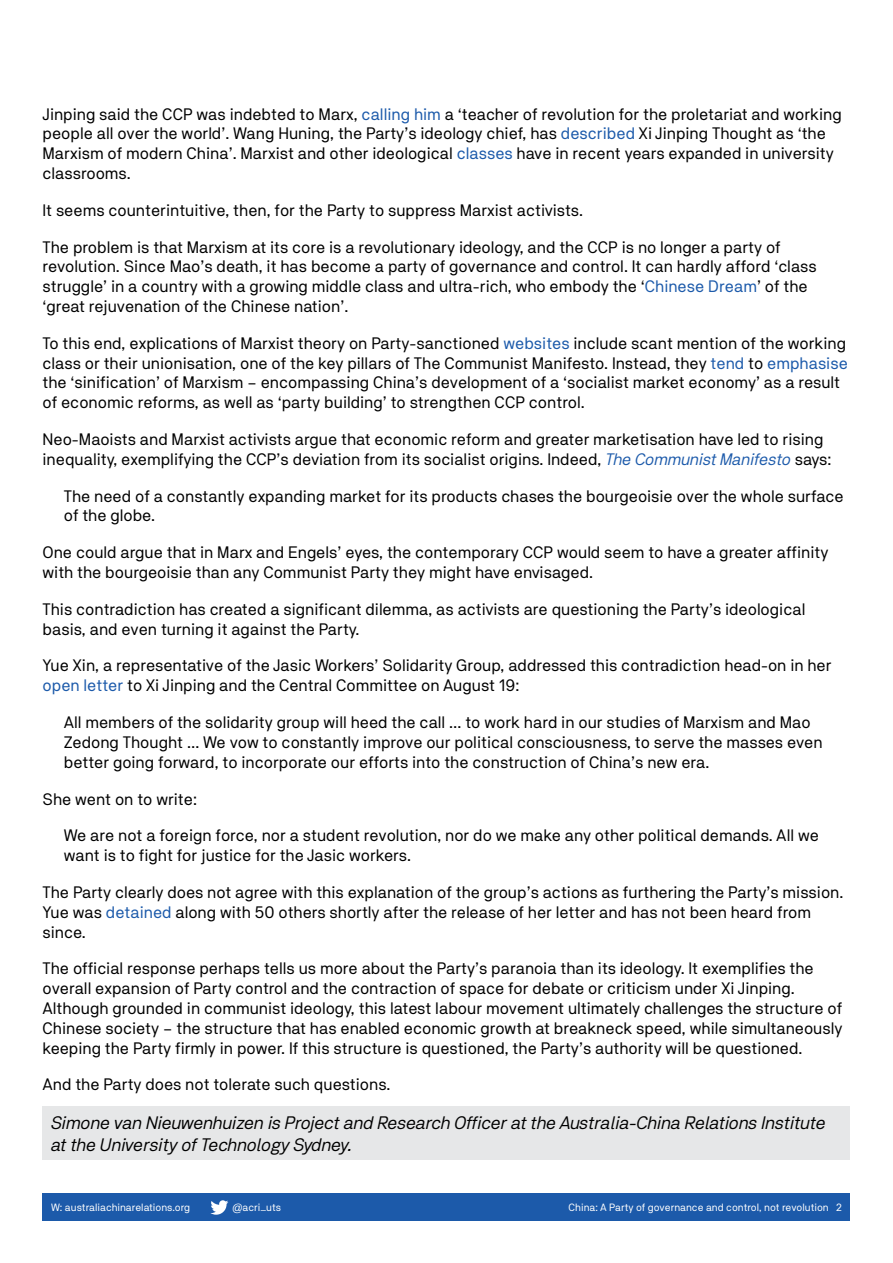
<style>
.page{position:relative;width:893px;height:1263px;background:#fff}
.page>*{position:absolute;margin:0;border:0;box-sizing:border-box;transform-origin:0 0}
.t1{font:italic 18px/21.6px "NB Akademie Std";color:#000}
.t2{font:16.5px/19.8px "NB Akademie Std";color:#000}
.t3{font:10.5px "NB Akademie Std";color:#fff}
.s1{color:#1c5aaa}
.s2{font-style:italic;color:#1c5aaa}
</style>
<div class="page">
<div style="left:43px;top:1193px;width:807px;height:27px;background:#1c5aaa"></div>
<svg style="left:210px;top:1200px;width:18px;height:15px"></svg>
<div style="left:43px;top:1106px;width:807px;height:53px;background:#e6e7e8"></div>
<p class="t2" style="left:43px;top:104px;width:801px">Jinping said the CCP was indebted to Marx, <span class="s1">calling him</span> a ‘teacher of revolution for the proletariat and working people all over the world’. Wang Huning, the Party’s ideology chief, has <span class="s1">described</span> Xi Jinping Thought as ‘the Marxism of modern China’. Marxist and other ideological <span class="s1">classes</span> have in recent years expanded in university classrooms.</p>
<p class="t2" style="left:43px;top:200px;width:542px">It seems counterintuitive, then, for the Party to suppress Marxist activists.</p>
<p class="t2" style="left:43px;top:237px;width:776px">The problem is that Marxism at its core is a revolutionary ideology, and the CCP is no longer a party of revolution. Since Mao’s death, it has become a party of governance and control. It can hardly afford ‘class struggle’ in a country with a growing middle class and ultra-rich, who embody the ‘<span class="s1">Chinese Dream</span>’ of the ‘great rejuvenation of the Chinese nation’.</p>
<p class="t2" style="left:43px;top:333px;width:807px">To this end, explications of Marxist theory on Party-sanctioned <span class="s1">websites</span> include scant mention of the working class or their unionisation, one of the key pillars of The Communist Manifesto. Instead, they <span class="s1">tend</span> to <span class="s1">emphasise </span>the ‘sinification’ of Marxism – encompassing China’s development of a ‘socialist market economy’ as a result of economic reforms, as well as ‘party building’ to strengthen CCP control.</p>
<p class="t2" style="left:43px;top:429px;width:790px">Neo-Maoists and Marxist activists argue that economic reform and greater marketisation have led to rising inequality, exemplifying the CCP’s deviation from its socialist origins. Indeed, <span class="s2">The Communist Manifesto</span> says:</p>
<p class="t2" style="left:64px;top:486px;width:782px">The need of a constantly expanding market for its products chases the bourgeoisie over the whole surface of the globe.</p>
<p class="t2" style="left:43px;top:542px;width:787px">One could argue that in Marx and Engels’ eyes, the contemporary CCP would seem to have a greater affinity with the bourgeoisie than any Communist Party they might have envisaged.</p>
<p class="t2" style="left:43px;top:599px;width:764px">This contradiction has created a significant dilemma, as activists are questioning the Party’s ideological basis, and even turning it against the Party.</p>
<p class="t2" style="left:43px;top:656px;width:791px">Yue Xin, a representative of the Jasic Workers’ Solidarity Group, addressed this contradiction head-on in her <span class="s1">open letter</span> to Xi Jinping and the Central Committee on August 19:</p>
<p class="t2" style="left:64px;top:712px;width:760px">All members of the solidarity group will heed the call … to work hard in our studies of Marxism and Mao<br>Zedong Thought … We vow to constantly improve our political consciousness, to serve the masses even better going forward, to incorporate our efforts into the construction of China’s new era.</p>
<p class="t2" style="left:43px;top:789px;width:156px">She went on to write:</p>
<p class="t2" style="left:64px;top:825px;width:757px">We are not a foreign force, nor a student revolution, nor do we make any other political demands. All we want is to fight for justice for the Jasic workers.</p>
<p class="t2" style="left:43px;top:882px;width:802px">The Party clearly does not agree with this explanation of the group’s actions as furthering the Party’s mission.<br>Yue was <span class="s1">detained</span> along with 50 others shortly after the release of her letter and has not been heard from since.</p>
<p class="t2" style="left:43px;top:958px;width:801px">The official response perhaps tells us more about the Party’s paranoia than its ideology. It exemplifies the overall expansion of Party control and the contraction of space for debate or criticism under Xi Jinping.<br>Although grounded in communist ideology, this latest labour movement ultimately challenges the structure of Chinese society – the structure that has enabled economic growth at breakneck speed, while simultaneously keeping the Party firmly in power. If this structure is questioned, the Party’s authority will be questioned.</p>
<p class="t2" style="left:43px;top:1074px;width:349px">And the Party does not tolerate such questions.</p>
<p class="t1" style="left:51px;top:1112px;width:776px">Simone van Nieuwenhuizen is Project and Research Officer at the Australia-China Relations Institute at the University of Technology Sydney.</p>
<p class="t3" style="left:51px;top:1201px;width:141px">W: australiachinarelations.org</p>
<p class="t3" style="left:233px;top:1201px;width:50px">@acri_uts</p>
<p class="t3" style="left:569px;top:1201px;width:275px">China: A Party of governance and control, not revolution 2</p>
</div>
